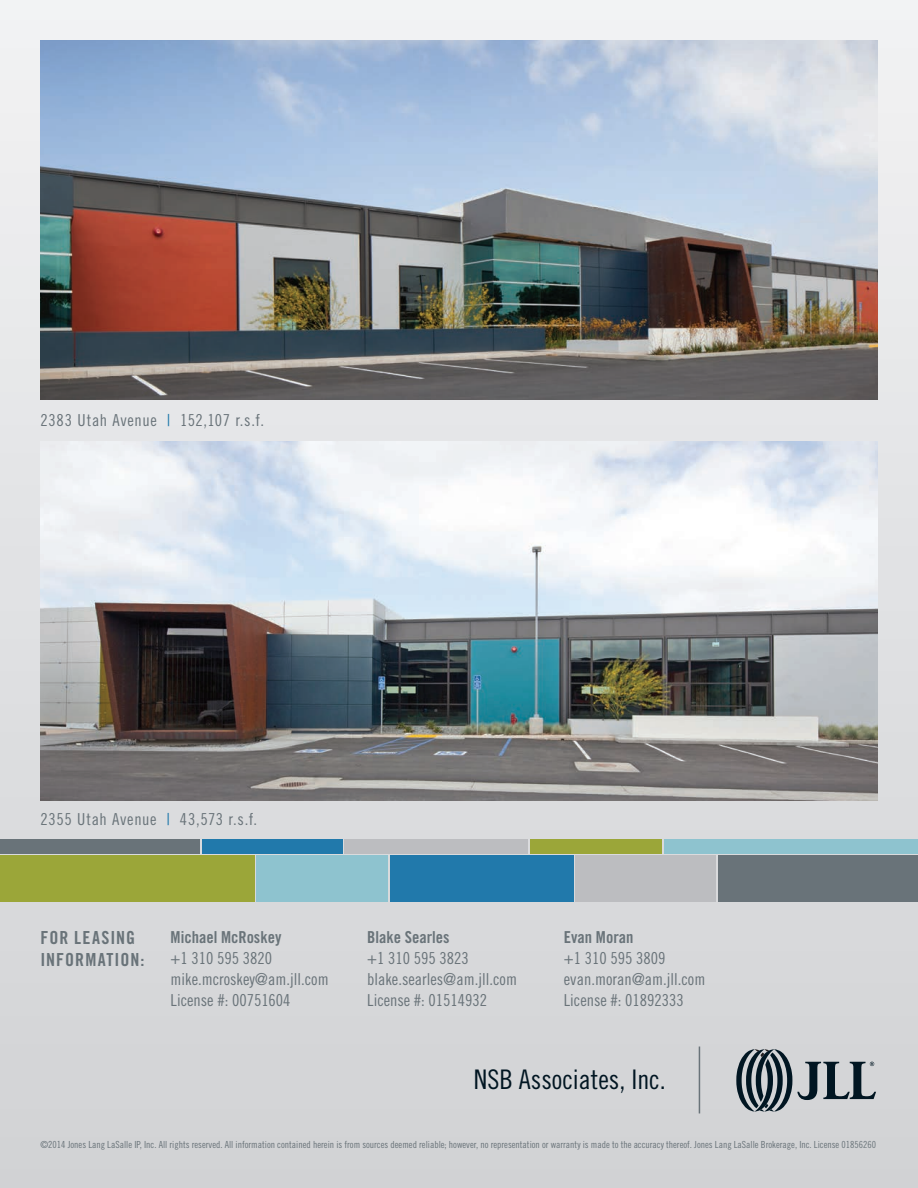
<style>
.page{position:relative;width:918px;height:1188px;background:#fff}
.page>*{position:absolute;margin:0;border:0;box-sizing:border-box;transform-origin:0 0}
.t1{font:27px "Trade Gothic LT Std Cn 18";color:#011622}
.t2{font:18px/21.6px "Trade Gothic LT Std Bd Cn 20";letter-spacing:.055em;color:#697379}
.t3{font:16.5px/21px "Trade Gothic LT Std Cn 18";color:#697379}
.t4{font:16.5px "Trade Gothic LT Std Cn 18";letter-spacing:.04em;color:#697379}
.t5{font:16.5px "Trade Gothic LT Std Bd Cn 20";color:#697379}
.t6{font:9.75px "Trade Gothic LT Std Cn 18";color:#697379}
.s1{color:#2179ab}
</style>
<div class="page">
<div style="left:0;top:1px;width:918px;height:1186px;background:linear-gradient(to bottom,#f2f3f4,#cdcfcf)"></div>
<div style="left:664px;top:839px;width:254px;height:14px;background:#8ec3cf"></div>
<div style="left:718px;top:856px;width:200px;height:46px;background:#697379"></div>
<div style="left:575px;top:856px;width:141px;height:46px;background:#bcbdc0"></div>
<div style="left:390px;top:856px;width:184px;height:46px;background:#2179ab"></div>
<div style="left:256px;top:856px;width:132px;height:46px;background:#8ec3cf"></div>
<div style="left:0;top:856px;width:254px;height:46px;background:#9ba639"></div>
<div style="left:0;top:839px;width:200px;height:14px;background:#697379"></div>
<div style="left:202px;top:839px;width:140px;height:14px;background:#2179ab"></div>
<div style="left:344px;top:839px;width:184px;height:14px;background:#bcbdc0"></div>
<div style="left:530px;top:839px;width:132px;height:14px;background:#9ba639"></div>
<img style="left:40px;top:40px;width:838px;height:360px">
<img style="left:40px;top:441px;width:838px;height:359px">
<svg style="left:736px;top:1049px;width:140px;height:63px;background:#8f979c"></svg>
<hr style="left:699px;top:1047px;width:1px;height:66px;background:#697379">
<h3 class="t4" style="left:40px;top:410px;width:225px">2383 Utah Avenue <span class="s1">|</span> 152,107 r.s.f.</h3>
<h3 class="t4" style="left:40px;top:809px;width:218px">2355 Utah Avenue <span class="s1">|</span> 43,573 r.s.f.</h3>
<h2 class="t2" style="left:40px;top:927px;width:105px">FOR LEASING<br>INFORMATION:</h2>
<h3 class="t5" style="left:171px;top:928px;width:112px">Michael McRoskey</h3>
<h3 class="t3" style="left:171px;top:948px;width:160px">+1 310 595 3820 mike.mcroskey@am.jll.com<br>License #: 00751604</h3>
<h3 class="t5" style="left:367px;top:928px;width:84px">Blake Searles</h3>
<h3 class="t3" style="left:367px;top:948px;width:151px">+1 310 595 3823 blake.searles@am.jll.com<br>License #: 01514932</h3>
<h3 class="t5" style="left:564px;top:928px;width:71px">Evan Moran</h3>
<h3 class="t3" style="left:564px;top:948px;width:143px">+1 310 595 3809 evan.moran@am.jll.com<br>License #: 01892333</h3>
<h1 class="t1" style="left:474px;top:1063px;width:193px">NSB Associates, Inc.</h1>
<p class="t6" style="left:40px;top:1139px;width:837px">©2014 Jones Lang LaSalle IP, Inc. All rights reserved. All information contained herein is from sources deemed reliable; however, no representation or warranty is made to the accuracy thereof. Jones Lang LaSalle Brokerage, Inc. License 01856260</p>
</div>
